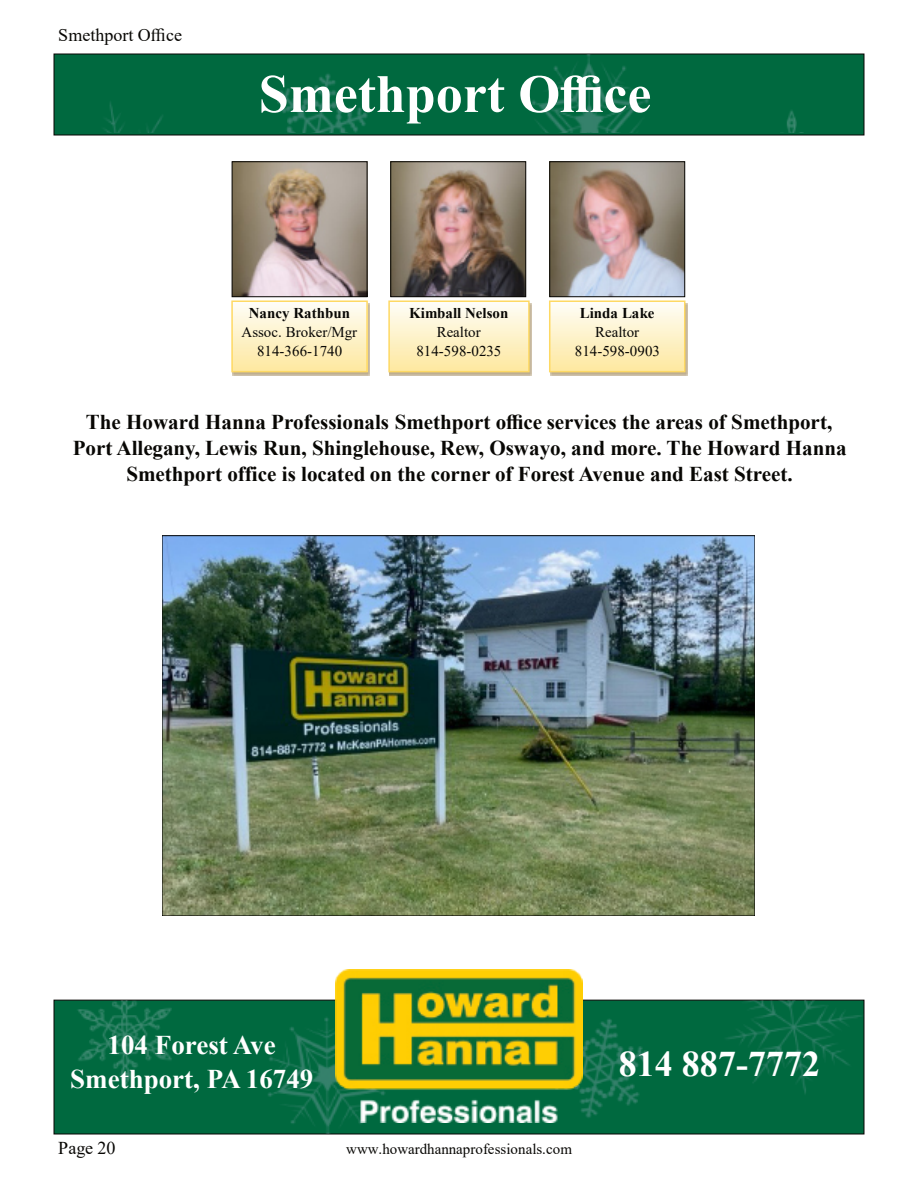
<style>
.page{position:relative;width:918px;height:1188px;background:#fff}
.page>*{position:absolute;margin:0;border:0;box-sizing:border-box;transform-origin:0 0}
.t1{font:700 54px "Times New Roman";color:#fff}
.t2{font:700 36px "Times New Roman";color:#fff}
.t3{font:700 27px/33.5px "Times New Roman";color:#fff;text-align:center}
.t4{font:700 21px/26.1px "Times New Roman";color:#080704;text-align:center}
.t5{font:18px "Times New Roman";color:#080704}
.t6{font:15px/18.9px "Times New Roman";color:#080704;text-align:center}
.t7{font:700 15px "Times New Roman";color:#080704}
</style>
<div class="page">
<svg style="left:54px;top:54px;width:810px;height:81px;background:#024f2f"></svg>
<img style="left:164px;top:538px;width:589px;height:376px">
<img style="left:54px;top:1000px;width:809px;height:134px">
<img style="left:335px;top:969px;width:248px;height:153px">
<img style="left:234px;top:164px;width:131px;height:131px">
<div style="left:232px;top:162px;width:135px;height:135px;border:1px solid #080704"></div>
<img style="left:393px;top:164px;width:131px;height:131px">
<div style="left:391px;top:162px;width:135px;height:135px;border:1px solid #080704"></div>
<img style="left:552px;top:164px;width:131px;height:131px">
<div style="left:550px;top:162px;width:135px;height:135px;border:1px solid #080704"></div>
<img style="left:233px;top:303px;width:136px;height:72px">
<div style="left:232px;top:301px;width:135px;height:71px;background:linear-gradient(to bottom,#fefef8,#fee89e)"></div>
<div style="left:231px;top:300px;width:137px;height:72px;border:2px solid #fed963"></div>
<img style="left:390px;top:303px;width:141px;height:72px">
<div style="left:389px;top:301px;width:140px;height:71px;background:linear-gradient(to bottom,#fefef8,#fee89e)"></div>
<div style="left:388px;top:300px;width:142px;height:72px;border:2px solid #fed963"></div>
<img style="left:550px;top:303px;width:137px;height:72px">
<div style="left:550px;top:301px;width:135px;height:71px;background:linear-gradient(to bottom,#fefef8,#fee89e)"></div>
<div style="left:549px;top:300px;width:136px;height:72px;border:2px solid #fed963"></div>
<img style="left:53px;top:54px;width:809px;height:79px">
<p class="t5" style="left:58px;top:29px;width:125px">Smethport Office</p>
<h1 class="t1" style="left:259px;top:75px;width:394px">Smethport Office</h1>
<p class="t7" style="left:249px;top:308px;width:103px">Nancy Rathbun</p>
<p class="t6" style="left:242px;top:324px;width:117px">Assoc. Broker/Mgr<br>814-366-1740</p>
<p class="t7" style="left:409px;top:308px;width:101px">Kimball Nelson</p>
<p class="t6" style="left:416px;top:324px;width:87px">Realtor<br>814-598-0235</p>
<p class="t7" style="left:580px;top:308px;width:76px">Linda Lake</p>
<p class="t6" style="left:575px;top:324px;width:87px">Realtor<br>814-598-0903</p>
<p class="t4" style="left:73px;top:411px;width:775px">The Howard Hanna Professionals Smethport office services the areas of Smethport,<br>Port Allegany, Lewis Run, Shinglehouse, Rew, Oswayo, and more. The Howard Hanna<br>Smethport office is located on the corner of Forest Avenue and East Street.</p>
<p class="t3" style="left:70px;top:1031px;width:245px">104 Forest Ave<br>Smethport, PA 16749</p>
<p class="t5" style="left:58px;top:1141px;width:59px">Page 20</p>
<p class="t6" style="left:346px;top:1141px;width:227px">www.howardhannaprofessionals.com</p>
<h2 class="t2" style="left:619px;top:1052px;width:203px">814 887-7772</h2>
</div>
